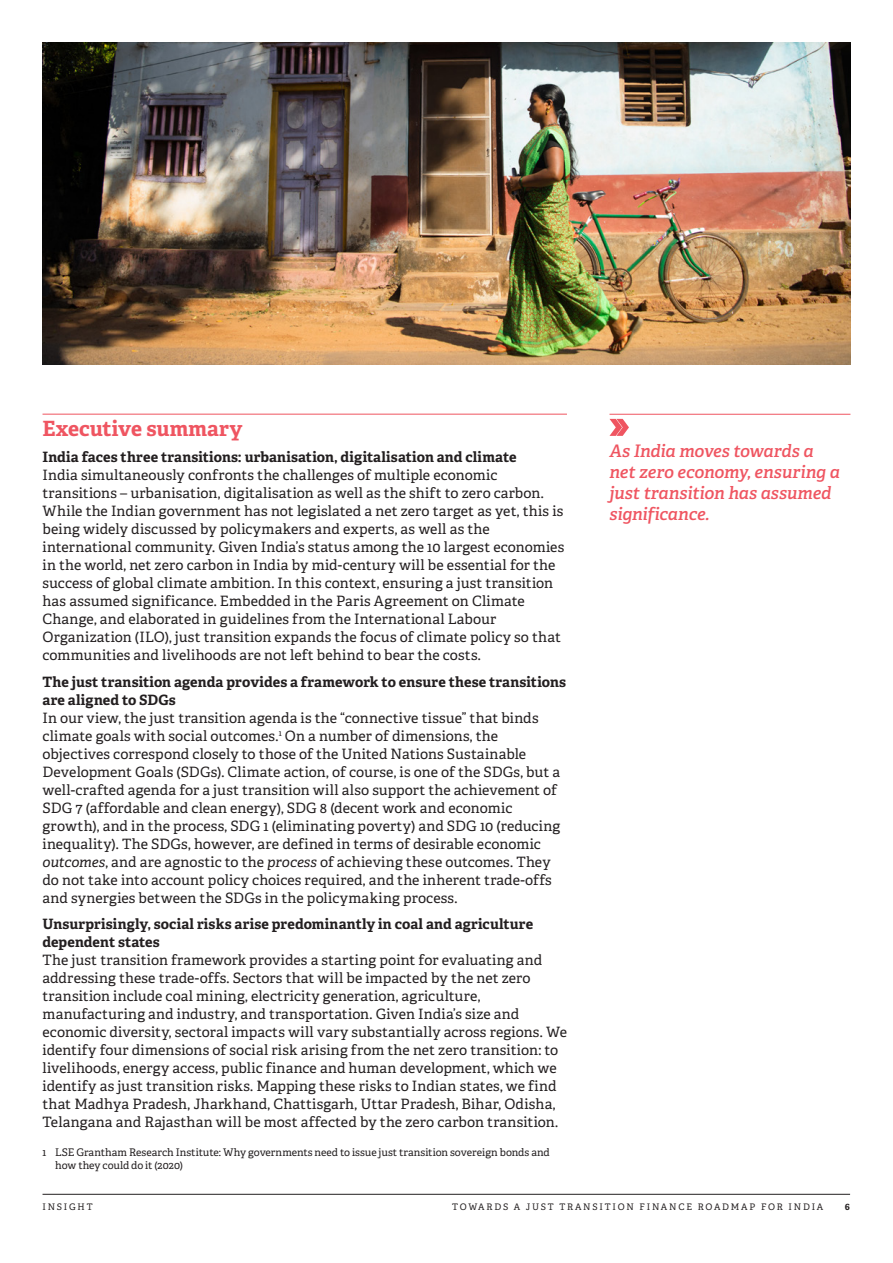
<style>
.page{position:relative;width:893px;height:1263px;background:#fff}
.page>*{position:absolute;margin:0;border:0;box-sizing:border-box;transform-origin:0 0}
.t1{font:700 21px "Adelle";color:#ef5561}
.t2{font:italic 600 17.25px/21px "Adelle";letter-spacing:-.005em;color:#ef5561}
.t3{font:14.25px/18px "Adelle";letter-spacing:.01em;color:#231f20}
.t4{font:700 14.25px/18px "Adelle";letter-spacing:.01em;color:#231f20}
.t5{font:10.5px/13.5px "Adelle";color:#231f20}
.t6{font:9px "Adelle";letter-spacing:.2em;color:#231f20}
.t7{font:700 9px "Adelle";color:#231f20}
.s1{font-style:italic}
</style>
<div class="page">
<hr style="left:43px;top:1194px;width:807px;height:1px;background:#231f20">
<hr style="left:43px;top:414px;width:524px;height:1px;background:#ef5561">
<hr style="left:609px;top:414px;width:241px;height:1px;background:#ef5561">
<svg style="left:609px;top:419px;width:20px;height:17px"></svg>
<img style="left:43px;top:43px;width:807px;height:322px">
<h1 class="t1" style="left:43px;top:415px;width:201px">Executive summary</h1>
<p class="t4" style="left:43px;top:448px;width:476px">India faces three transitions: urbanisation, digitalisation and climate</p>
<p class="t3" style="left:43px;top:466px;width:523px">India simultaneously confronts the challenges of multiple economic transitions – urbanisation, digitalisation as well as the shift to zero carbon.<br>While the Indian government has not legislated a net zero target as yet, this is being widely discussed by policymakers and experts, as well as the international community. Given India’s status among the 10 largest economies in the world, net zero carbon in India by mid-century will be essential for the success of global climate ambition. In this context, ensuring a just transition has assumed significance. Embedded in the Paris Agreement on Climate Change, and elaborated in guidelines from the International Labour Organization (ILO), just transition expands the focus of climate policy so that communities and livelihoods are not left behind to bear the costs.</p>
<p class="t4" style="left:43px;top:673px;width:525px">The just transition agenda provides a framework to ensure these transitions are aligned to SDGs</p>
<p class="t3" style="left:43px;top:709px;width:519px">In our view, the just transition agenda is the “connective tissue” that binds climate goals with social outcomes.<sup>1</sup> On a number of dimensions, the objectives correspond closely to those of the United Nations Sustainable Development Goals (SDGs). Climate action, of course, is one of the SDGs, but a well-crafted agenda for a just transition will also support the achievement of SDG 7 (affordable and clean energy), SDG 8 (decent work and economic growth), and in the process, SDG 1 (eliminating poverty) and SDG 10 (reducing inequality). The SDGs, however, are defined in terms of desirable economic <span class="s1">outcomes</span>, and are agnostic to the <span class="s1">process</span> of achieving these outcomes. They do not take into account policy choices required, and the inherent trade-offs and synergies between the SDGs in the policymaking process.</p>
<p class="t4" style="left:43px;top:915px;width:492px">Unsurprisingly, social risks arise predominantly in coal and agriculture dependent states</p>
<p class="t3" style="left:43px;top:951px;width:526px">The just transition framework provides a starting point for evaluating and addressing these trade-offs. Sectors that will be impacted by the net zero transition include coal mining, electricity generation, agriculture, manufacturing and industry, and transportation. Given India’s size and economic diversity, sectoral impacts will vary substantially across regions. We identify four dimensions of social risk arising from the net zero transition: to livelihoods, energy access, public finance and human development, which we identify as just transition risks. Mapping these risks to Indian states, we find that Madhya Pradesh, Jharkhand, Chattisgarh, Uttar Pradesh, Bihar, Odisha, Telangana and Rajasthan will be most affected by the zero carbon transition.</p>
<p class="t5" style="left:55px;top:1145px;width:496px;text-indent:-13px">1 LSE Grantham Research Institute: Why governments need to issue just transition sovereign bonds and how they could do it (2020)</p>
<p class="t2" style="left:609px;top:440px;width:232px">As India moves towards a net zero economy, ensuring a just transition has assumed significance.</p>
<p class="t6" style="left:43px;top:1201px;width:52px">INSIGHT</p>
<p class="t6" style="left:452px;top:1201px;width:373px">TOWARDS A JUST TRANSITION FINANCE ROADMAP FOR INDIA</p>
<p class="t7" style="left:845px;top:1201px;width:7px">6</p>
</div>
